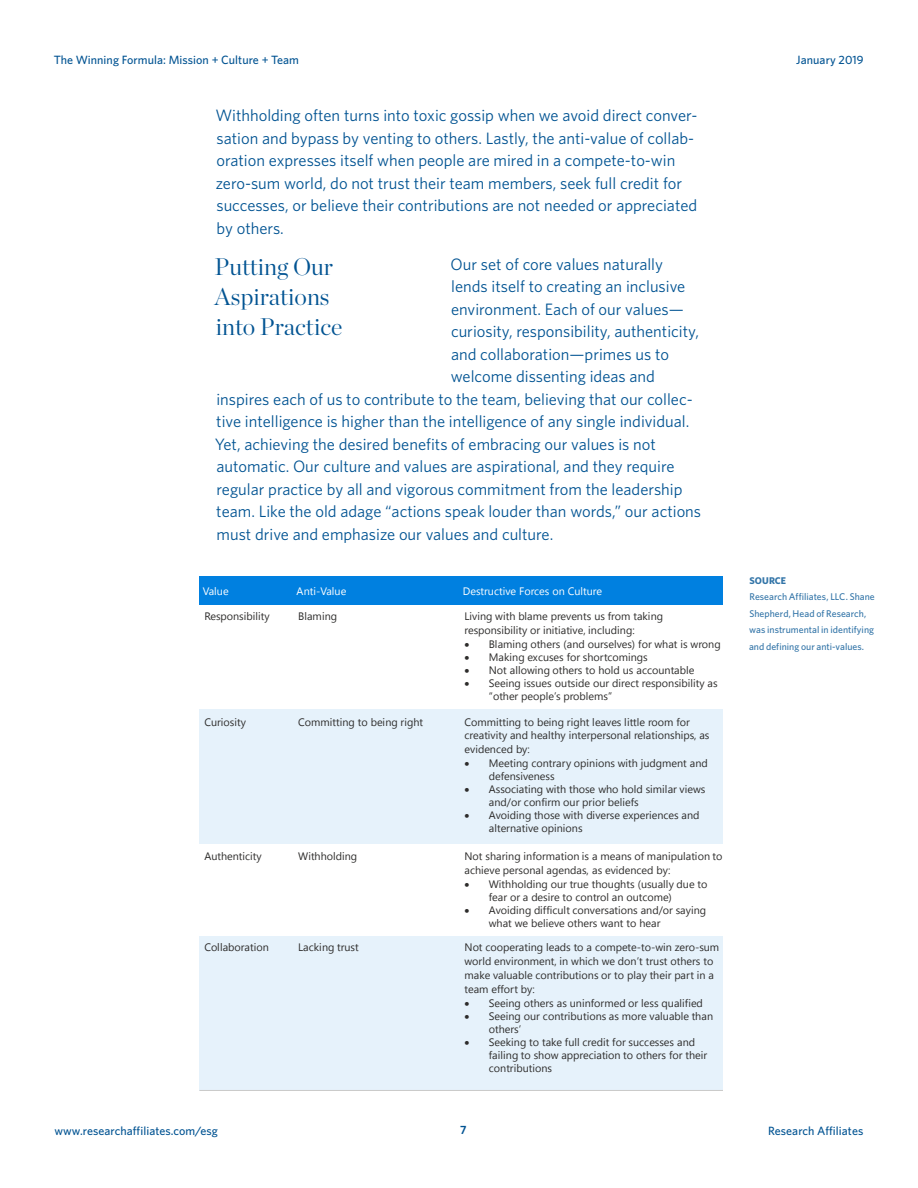
<style>
.page{position:relative;width:918px;height:1188px;background:#fff}
.page>*{position:absolute;margin:0;border:0;box-sizing:border-box;transform-origin:0 0}
.t1{font:300 24px/30px "Chronicle Display";color:#005392}
.t2{font:16.5px/22.5px "Whitney";color:#005392}
.t3{font:500 12px "Whitney";letter-spacing:.005em;color:#005392}
.t4{font:600 12px "Whitney";color:#005392}
.t5{font:10.8px/12.9px "Segoe UI";color:#2d2c2b}
.t6{font:10.8px "Segoe UI";color:#fff}
.Source___Notes{font:500 9.75px/16.5px "Whitney";color:#3375a8}
.s1{font-weight:700}
</style>
<div class="page">
<div style="left:199px;top:576px;width:94px;height:28px;background:#0080e0"></div>
<div style="left:293px;top:576px;width:167px;height:28px;background:#0080e0"></div>
<div style="left:460px;top:576px;width:263px;height:28px;background:#0080e0"></div>
<div style="left:199px;top:710px;width:94px;height:134px;background:#e6f2fb"></div>
<div style="left:293px;top:710px;width:167px;height:134px;background:#e6f2fb"></div>
<div style="left:460px;top:710px;width:263px;height:134px;background:#e6f2fb"></div>
<div style="left:199px;top:936px;width:94px;height:154px;background:#e6f2fb"></div>
<div style="left:293px;top:936px;width:167px;height:154px;background:#e6f2fb"></div>
<div style="left:460px;top:936px;width:263px;height:154px;background:#e6f2fb"></div>
<hr style="left:199px;top:1090px;width:524px;height:1px;background:#cbcac9">
<p class="t3" style="left:54px;top:51px;width:247px">The Winning Formula: Mission + Culture + Team</p>
<p class="t2" style="left:216px;top:104px;width:484px">Withholding often turns into toxic gossip when we avoid direct conver&shy;sation and bypass by venting to others. Lastly, the anti-value of collab&shy;oration expresses itself when people are mired in a compete-to-win zero-sum world, do not trust their team members, seek full credit for successes, or believe their contributions are not needed or appreciated by others.</p>
<p class="t1" style="left:215px;top:250px;width:129px">Putting Our<br>Aspirations into Practice</p>
<p class="t2" style="left:451px;top:252px;width:214px">Our set of core values naturally</p>
<p class="t2" style="left:451px;top:275px;width:236px">lends itself to creating an inclusive</p>
<p class="t2" style="left:451px;top:297px;width:234px">environment. Each of our values—</p>
<p class="t2" style="left:451px;top:320px;width:249px">curiosity, responsibility, authenticity,</p>
<p class="t2" style="left:451px;top:342px;width:219px">and collaboration—primes us to</p>
<p class="t2" style="left:451px;top:365px;width:206px">welcome dissenting ideas and</p>
<p class="t2" style="left:216px;top:387px;width:478px">inspires each of us to contribute to the team, believing that our collec-</p>
<p class="t2" style="left:216px;top:410px;width:475px">tive intelligence is higher than the intelligence of any single individual.</p>
<p class="t2" style="left:215px;top:432px;width:443px">Yet, achieving the desired benefits of embracing our values is not</p>
<p class="t2" style="left:216px;top:455px;width:460px">automatic. Our culture and values are aspirational, and they require</p>
<p class="t2" style="left:217px;top:477px;width:467px">regular practice by all and vigorous commitment from the leadership</p>
<p class="t2" style="left:216px;top:500px;width:486px">team. Like the old adage “actions speak louder than words,” our actions</p>
<p class="t2" style="left:217px;top:522px;width:338px">must drive and emphasize our values and culture.</p>
<p class="t6" style="left:203px;top:583px;width:27px">Value</p>
<p class="t6" style="left:297px;top:583px;width:51px">Anti-Value</p>
<p class="t6" style="left:463px;top:583px;width:141px">Destructive Forces on Culture</p>
<p class="t5" style="left:204px;top:609px;width:67px">Responsibility</p>
<p class="t5" style="left:298px;top:609px;width:40px">Blaming</p>
<p class="t5" style="left:465px;top:609px;width:200px;line-height:13.8px">Living with blame prevents us from taking responsibility or initiative, including:</p>
<p class="t5" style="left:465px;top:637px;width:258px">• Blaming others (and ourselves) for what is wrong</p>
<p class="t5" style="left:465px;top:650px;width:185px">• Making excuses for shortcomings</p>
<p class="t5" style="left:465px;top:663px;width:231px">• Not allowing others to hold us accountable</p>
<p class="t5" style="left:489px;top:676px;width:230px;text-indent:-24px">• Seeing issues outside our direct responsibility as “other people’s problems”</p>
<p class="t5" style="left:204px;top:715px;width:43px">Curiosity</p>
<p class="t5" style="left:298px;top:715px;width:126px">Committing to being right</p>
<p class="t5" style="left:465px;top:714px;width:246px;line-height:13.8px">Committing to being right leaves little room for creativity and healthy interpersonal relationships, as evidenced by:</p>
<p class="t5" style="left:489px;top:757px;width:220px;text-indent:-24px">• Meeting contrary opinions with judgment and defensiveness</p>
<p class="t5" style="left:489px;top:782px;width:218px;text-indent:-24px">• Associating with those who hold similar views and/or confirm our prior beliefs</p>
<p class="t5" style="left:489px;top:808px;width:212px;text-indent:-24px">• Avoiding those with diverse experiences and alternative opinions</p>
<p class="t5" style="left:204px;top:849px;width:59px">Authenticity</p>
<p class="t5" style="left:298px;top:849px;width:61px">Withholding</p>
<p class="t5" style="left:465px;top:849px;width:259px;line-height:13.8px">Not sharing information is a means of manipulation to achieve personal agendas, as evidenced by:</p>
<p class="t5" style="left:489px;top:877px;width:220px;text-indent:-24px">• Withholding our true thoughts (usually due to fear or a desire to control an outcome)</p>
<p class="t5" style="left:489px;top:903px;width:219px;text-indent:-24px">• Avoiding difficult conversations and/or saying what we believe others want to hear</p>
<p class="t5" style="left:204px;top:941px;width:66px">Collaboration</p>
<p class="t5" style="left:298px;top:941px;width:62px">Lacking trust</p>
<p class="t5" style="left:465px;top:940px;width:256px;line-height:13.8px">Not cooperating leads to a compete-to-win zero-sum world environment, in which we don’t trust others to make valuable contributions or to play their part in a team effort by:</p>
<p class="t5" style="left:465px;top:996px;width:240px">• Seeing others as uninformed or less qualified</p>
<p class="t5" style="left:489px;top:1009px;width:226px;text-indent:-24px">• Seeing our contributions as more valuable than others’</p>
<p class="t5" style="left:489px;top:1035px;width:220px;text-indent:-24px">• Seeking to take full credit for successes and failing to show appreciation to others for their contributions</p>
<p class="t3" style="left:796px;top:51px;width:69px">January 2019</p>
<p class="Source___Notes" style="left:749px;top:572px;width:127px"><span class="s1">SOURCE<br></span>Research Affiliates, LLC. Shane<br>Shepherd, Head of Research, was instrumental in identifying and defining our anti-values.</p>
<p class="t4" style="left:460px;top:1122px;width:8px">7</p>
<p class="t3" style="left:54px;top:1122px;width:165px">www.researchaffiliates.com/esg</p>
<p class="t3" style="left:768px;top:1122px;width:97px">Research Affiliates</p>
</div>
